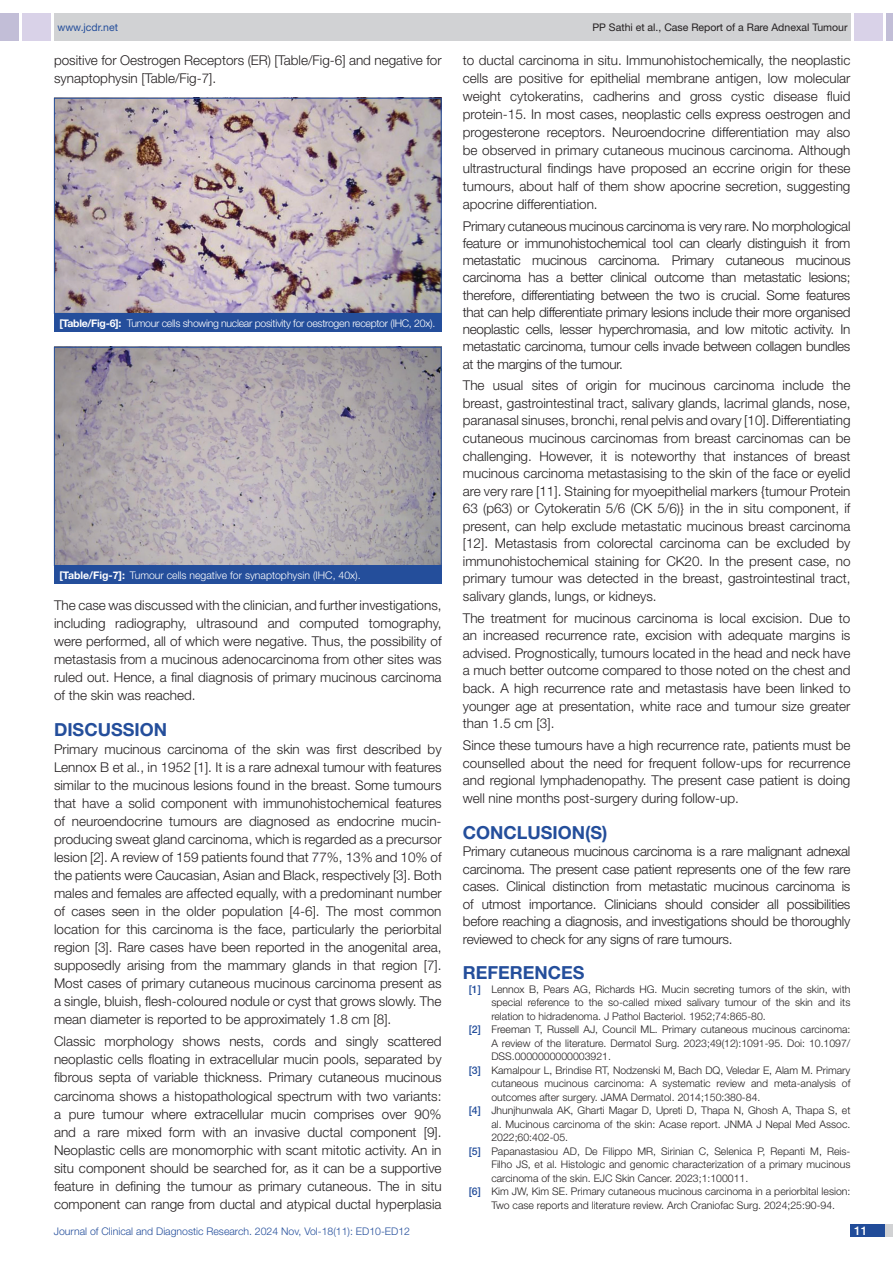
<style>
.page{position:relative;width:893px;height:1263px;background:#fff}
.page>*{position:absolute;margin:0;border:0;box-sizing:border-box;transform-origin:0 0}
.Heading{font:700 18px "Helvetica Neue";color:#244e9b}
.Body_text{font:300 13.5px/18px "Helvetica Neue";color:#231f20;text-align:justify}
.t1{font:500 12px "Helvetica Neue";color:#fff}
.t2{font:300 10.5px "Helvetica Neue";color:#231f20}
.TABLE_FIG{font:300 10.5px "Helvetica Neue";letter-spacing:-.025em;color:#fff}
.t3{font:300 10.5px "Helvetica Neue";color:#244e9b}
.TABLE_FIG-2{font:300 10.5px "Helvetica Neue";color:#fff}
.t4{font:10.5px "Helvetica Neue";color:#231f20}
.t5{font:10.5px "Helvetica Neue";color:#244e9b}
.s1{font-weight:700}
.s2{font-weight:500;color:#244e9b}
</style>
<div class="page">
<div style="left:54px;top:13px;width:796px;height:28px;background:#d1d2d4"></div>
<div style="left:0;top:13px;width:19px;height:28px;background:#c2bed7"></div>
<div style="left:22px;top:13px;width:29px;height:28px;background:#d9d2e8"></div>
<div style="left:886px;top:13px;width:7px;height:28px;background:#c2bed7"></div>
<div style="left:854px;top:13px;width:29px;height:28px;background:#d9d2e8"></div>
<div style="left:850px;top:1224px;width:43px;height:13px;background:#d1d2d4"></div>
<div style="left:850px;top:1224px;width:35px;height:13px;background:#214c99"></div>
<img style="left:56px;top:100px;width:384px;height:212px">
<div style="left:54px;top:98px;width:388px;height:216px;border:1px solid #244e9b"></div>
<div style="left:54px;top:313px;width:388px;height:19px;background:#244e9b"></div>
<img style="left:56px;top:349px;width:384px;height:215px">
<div style="left:54px;top:347px;width:388px;height:219px;border:1px solid #244e9b"></div>
<div style="left:54px;top:565px;width:388px;height:19px;background:#244e9b"></div>
<p class="t5" style="left:57px;top:21px;width:62px">www.jcdr.net</p>
<p class="t4" style="left:592px;top:21px;width:257px">PP Sathi et al., Case Report of a Rare Adnexal Tumour</p>
<p class="Body_text" style="left:54px;top:50px;width:389px">positive for Oestrogen Receptors (ER) [Table/Fig-6] and negative for synaptophysin [Table/Fig-7].</p>
<p class="TABLE_FIG" style="left:59px;top:316px;width:377px"><span class="s1">[Table/Fig-6]:</span> Tumour cells showing nuclear positivity for oestrogen receptor (IHC, 20x).</p>
<p class="TABLE_FIG-2" style="left:59px;top:569px;width:303px"><span class="s1">[Table/Fig-7]:</span> Tumour cells negative for synaptophysin (IHC, 40x).</p>
<p class="Body_text" style="left:54px;top:595px;width:389px">The case was discussed with the clinician, and further investigations, including radiography, ultrasound and computed tomography, were performed, all of which were negative. Thus, the possibility of metastasis from a mucinous adenocarcinoma from other sites was ruled out. Hence, a final diagnosis of primary mucinous carcinoma of the skin was reached.</p>
<p class="Heading" style="left:54px;top:719px;width:115px">DISCUSSION</p>
<p class="Body_text" style="left:54px;top:740px;width:389px">Primary mucinous carcinoma of the skin was first described by Lennox B et al., in 1952 [1]. It is a rare adnexal tumour with features similar to the mucinous lesions found in the breast. Some tumours that have a solid component with immunohistochemical features of neuroendocrine tumours are diagnosed as endocrine mucin&shy;producing sweat gland carcinoma, which is regarded as a precursor lesion [2]. A review of 159 patients found that 77%, 13% and 10% of the patients were Caucasian, Asian and Black, respectively [3]. Both males and females are affected equally, with a predominant number of cases seen in the older population [4-6]. The most common location for this carcinoma is the face, particularly the periorbital region [3]. Rare cases have been reported in the anogenital area, supposedly arising from the mammary glands in that region [7].<br>Most cases of primary cutaneous mucinous carcinoma present as a single, bluish, flesh-coloured nodule or cyst that grows slowly. The mean diameter is reported to be approximately 1.8 cm [8].</p>
<p class="Body_text" style="left:54px;top:1032px;width:389px">Classic morphology shows nests, cords and singly scattered neoplastic cells floating in extracellular mucin pools, separated by fibrous septa of variable thickness. Primary cutaneous mucinous carcinoma shows a histopathological spectrum with two variants: a pure tumour where extracellular mucin comprises over 90% and a rare mixed form with an invasive ductal component [9].<br>Neoplastic cells are monomorphic with scant mitotic activity. An in situ component should be searched for, as it can be a supportive feature in defining the tumour as primary cutaneous. The in situ component can range from ductal and atypical ductal hyperplasia</p>
<p class="Body_text" style="left:463px;top:51px;width:389px">to ductal carcinoma in situ. Immunohistochemically, the neoplastic cells are positive for epithelial membrane antigen, low molecular weight cytokeratins, cadherins and gross cystic disease fluid protein-15. In most cases, neoplastic cells express oestrogen and progesterone receptors. Neuroendocrine differentiation may also be observed in primary cutaneous mucinous carcinoma. Although ultrastructural findings have proposed an eccrine origin for these tumours, about half of them show apocrine secretion, suggesting apocrine differentiation.</p>
<p class="Body_text" style="left:463px;top:217px;width:389px;line-height:17.2px">Primary cutaneous mucinous carcinoma is very rare. No morphological feature or immunohistochemical tool can clearly distinguish it from metastatic mucinous carcinoma. Primary cutaneous mucinous carcinoma has a better clinical outcome than metastatic lesions; therefore, differentiating between the two is crucial. Some features that can help differentiate primary lesions include their more organised neoplastic cells, lesser hyperchromasia, and low mitotic activity. In metastatic carcinoma, tumour cells invade between collagen bundles at the margins of the tumour.</p>
<p class="Body_text" style="left:463px;top:376px;width:389px;line-height:17.5px">The usual sites of origin for mucinous carcinoma include the breast, gastrointestinal tract, salivary glands, lacrimal glands, nose, paranasal sinuses, bronchi, renal pelvis and ovary [10]. Differentiating cutaneous mucinous carcinomas from breast carcinomas can be challenging. However, it is noteworthy that instances of breast mucinous carcinoma metastasising to the skin of the face or eyelid are very rare [11]. Staining for myoepithelial markers {tumour Protein 63 (p63) or Cytokeratin 5/6 (CK 5/6)} in the in situ component, if present, can help exclude metastatic mucinous breast carcinoma [12]. Metastasis from colorectal carcinoma can be excluded by immunohistochemical staining for CK20. In the present case, no primary tumour was detected in the breast, gastrointestinal tract, salivary glands, lungs, or kidneys.</p>
<p class="Body_text" style="left:463px;top:609px;width:389px;line-height:17.5px">The treatment for mucinous carcinoma is local excision. Due to an increased recurrence rate, excision with adequate margins is advised. Prognostically, tumours located in the head and neck have a much better outcome compared to those noted on the chest and back. A high recurrence rate and metastasis have been linked to younger age at presentation, white race and tumour size greater than 1.5 cm [3].</p>
<p class="Body_text" style="left:463px;top:736px;width:389px">Since these tumours have a high recurrence rate, patients must be counselled about the need for frequent follow-ups for recurrence and regional lymphadenopathy. The present case patient is doing well nine months post-surgery during follow-up.</p>
<p class="Heading" style="left:463px;top:821px;width:146px">CONCLUSION(S)</p>
<p class="Body_text" style="left:463px;top:842px;width:389px;line-height:17.4px">Primary cutaneous mucinous carcinoma is a rare malignant adnexal carcinoma. The present case patient represents one of the few rare cases. Clinical distinction from metastatic mucinous carcinoma is of utmost importance. Clinicians should consider all possibilities before reaching a diagnosis, and investigations should be thoroughly reviewed to check for any signs of rare tumours.</p>
<p class="Heading" style="left:463px;top:962px;width:123px">REFERENCES</p>
<p class="t2" style="left:469px;top:983px;width:383px"><span class="s2">[1]</span> Lennox B, Pears AG, Richards HG. Mucin secreting tumors of the skin, with</p>
<p class="t2" style="left:491px;top:996px;width:361px">special reference to the so-called mixed salivary tumour of the skin and its</p>
<p class="t2" style="left:491px;top:1010px;width:276px">relation to hidradenoma. J Pathol Bacteriol. 1952;74:865-80.</p>
<p class="t2" style="left:469px;top:1023px;width:383px"><span class="s2">[2]</span> Freeman T, Russell AJ, Council ML. Primary cutaneous mucinous carcinoma:</p>
<p class="t2" style="left:491px;top:1037px;width:361px">A review of the literature. Dermatol Surg. 2023;49(12):1091-95. Doi: 10.1097/</p>
<p class="t2" style="left:491px;top:1050px;width:121px">DSS.0000000000003921.</p>
<p class="t2" style="left:469px;top:1064px;width:383px"><span class="s2">[3]</span> Kamalpour L, Brindise RT, Nodzenski M, Bach DQ, Veledar E, Alam M. Primary</p>
<p class="t2" style="left:491px;top:1077px;width:361px">cutaneous mucinous carcinoma: A systematic review and meta-analysis of</p>
<p class="t2" style="left:491px;top:1091px;width:271px">outcomes after surgery. JAMA Dermatol. 2014;150:380-84.</p>
<p class="t2" style="left:469px;top:1104px;width:383px"><span class="s2">[4]</span> Jhunjhunwala AK, Gharti Magar D, Upreti D, Thapa N, Ghosh A, Thapa S, et</p>
<p class="t2" style="left:491px;top:1118px;width:361px">al. Mucinous carcinoma of the skin: Acase report. JNMA J Nepal Med Assoc.</p>
<p class="t2" style="left:491px;top:1131px;width:78px">2022;60:402-05.</p>
<p class="t2" style="left:469px;top:1145px;width:383px"><span class="s2">[5]</span> Papanastasiou AD, De Filippo MR, Sirinian C, Selenica P, Repanti M, Reis-</p>
<p class="t2" style="left:491px;top:1158px;width:361px">Filho JS, et al. Histologic and genomic characterization of a primary mucinous</p>
<p class="t2" style="left:491px;top:1172px;width:258px">carcinoma of the skin. EJC Skin Cancer. 2023;1:100011.</p>
<p class="t2" style="left:469px;top:1185px;width:383px"><span class="s2">[6]</span> Kim JW, Kim SE. Primary cutaneous mucinous carcinoma in a periorbital lesion:</p>
<p class="t2" style="left:491px;top:1199px;width:345px">Two case reports and literature review. Arch Craniofac Surg. 2024;25:90-94.</p>
<p class="t3" style="left:54px;top:1225px;width:358px">Journal of Clinical and Diagnostic Research. 2024 Nov, Vol-18(11): ED10-ED12</p>
<p class="t1" style="left:854px;top:1223px;width:15px">11</p>
</div>
